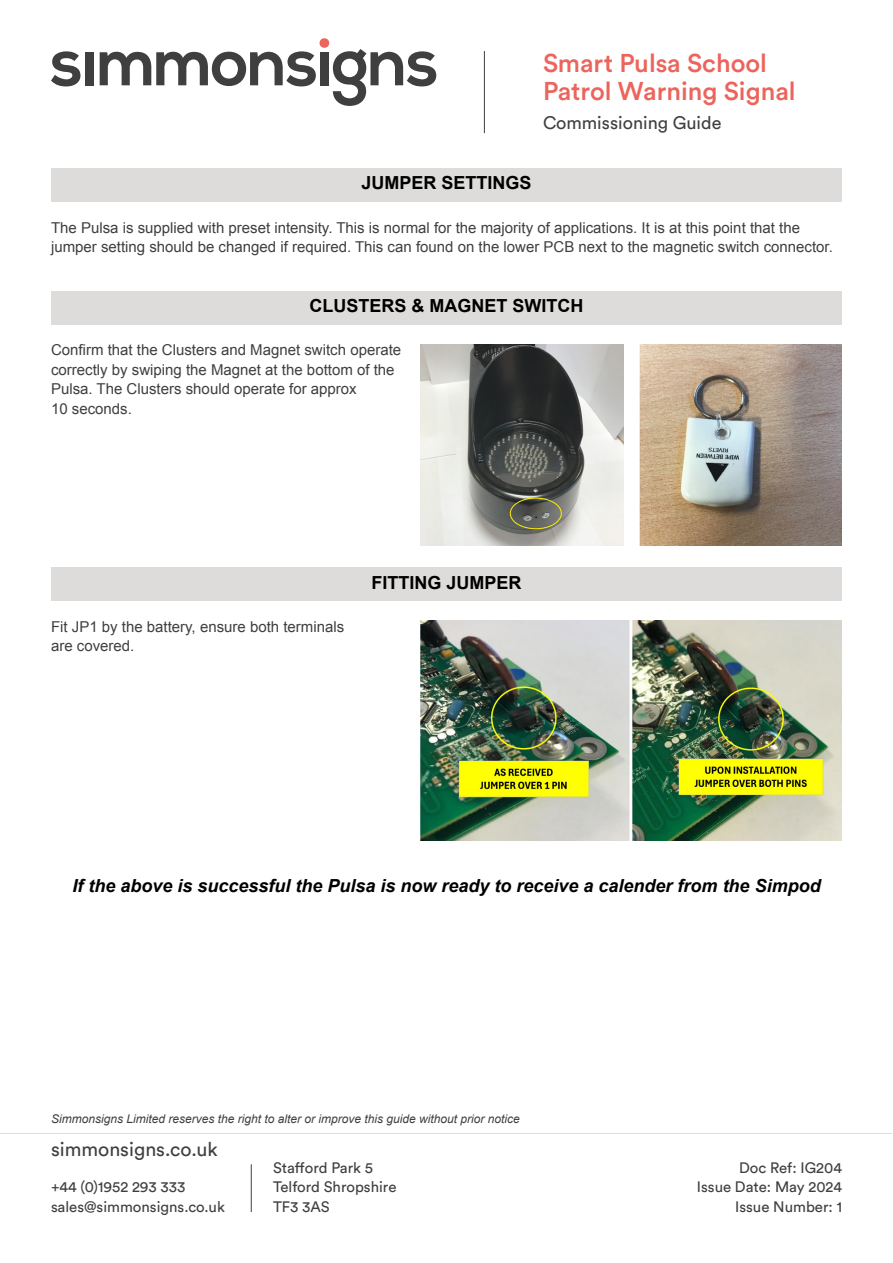
<style>
.page{position:relative;width:893px;height:1263px;background:#fff}
.page>*{position:absolute;margin:0;border:0;box-sizing:border-box;transform-origin:0 0}
.t1{font:500 25.5px/28.5px "Circular Std";color:#ec645c}
.t2{font:19.5px "Circular Std";color:#3f3f40}
.t3{font:italic 700 18px "Arial";color:#000}
.t4{font:700 18px "Arial";color:#000}
.t5{font:18px "Circular Std";color:#3f3f40}
.t6{font:15px/19.5px "Arial";color:#3f3f40}
.t7{font:15px/19.5px "Circular Std";color:#3f3f40}
.t8{font:italic 12px "Arial";color:#3f3f40}
</style>
<div class="page">
<svg style="left:51px;top:51px;width:29px;height:35px"></svg>
<div style="left:85px;top:52px;width:8px;height:33px;background:#3f3f40"></div>
<svg style="left:100px;top:38px;width:336px;height:68px"></svg>
<hr style="left:484px;top:51px;width:1px;height:82px;background:#3f3f40">
<hr style="left:0;top:1133px;width:892px;height:1px;background:#dddddc">
<hr style="left:251px;top:1164px;width:1px;height:48px;background:#3f3f40">
<div style="left:51px;top:168px;width:791px;height:34px;background:#dddcdb"></div>
<div style="left:51px;top:291px;width:791px;height:33px;background:#dddcdb"></div>
<img style="left:421px;top:344px;width:203px;height:202px">
<img style="left:639px;top:344px;width:203px;height:202px">
<div style="left:510px;top:498px;width:52px;height:31px;border:1px solid #ffed00;border-radius:50%"></div>
<div style="left:51px;top:567px;width:791px;height:34px;background:#dddcdb"></div>
<img style="left:421px;top:621px;width:421px;height:219px">
<h1 class="t1" style="left:543px;top:48px;width:254px">Smart Pulsa School<br>Patrol Warning Signal</h1>
<p class="t5" style="left:543px;top:111px;width:180px">Commissioning Guide</p>
<p class="t4" style="left:361px;top:170px;width:172px">JUMPER SETTINGS</p>
<p class="t6" style="left:51px;top:218px;width:783px">The Pulsa is supplied with preset intensity. This is normal for the majority of applications. It is at this point that the jumper setting should be changed if required. This can found on the lower PCB next to the magnetic switch connector.</p>
<p class="t4" style="left:309px;top:294px;width:275px">CLUSTERS &amp; MAGNET SWITCH</p>
<p class="t6" style="left:51px;top:340px;width:352px">Confirm that the Clusters and Magnet switch operate correctly by swiping the Magnet at the bottom of the Pulsa. The Clusters should operate for approx<br>10 seconds.</p>
<p class="t6" style="left:51px;top:617px;width:295px">Fit JP1 by the battery, ensure both terminals are covered.</p>
<p class="t4" style="left:371px;top:570px;width:152px">FITTING JUMPER</p>
<p class="t3" style="left:72px;top:874px;width:750px">If the above is successful the Pulsa is now ready to receive a calender from the Simpod</p>
<p class="t8" style="left:51px;top:1111px;width:470px">Simmonsigns Limited reserves the right to alter or improve this guide without prior notice</p>
<h2 class="t2" style="left:51px;top:1137px;width:168px">simmonsigns.co.uk</h2>
<p class="t7" style="left:51px;top:1177px;width:175px">+44 (0)1952 293 333 sales@simmonsigns.co.uk</p>
<p class="t7" style="left:273px;top:1158px;width:125px">Stafford Park 5<br>Telford Shropshire<br>TF3 3AS</p>
<p class="t7" style="left:697px;top:1158px;width:146px;text-align:right">Doc Ref: IG204<br>Issue Date: May 2024<br>Issue Number: 1</p>
</div>
